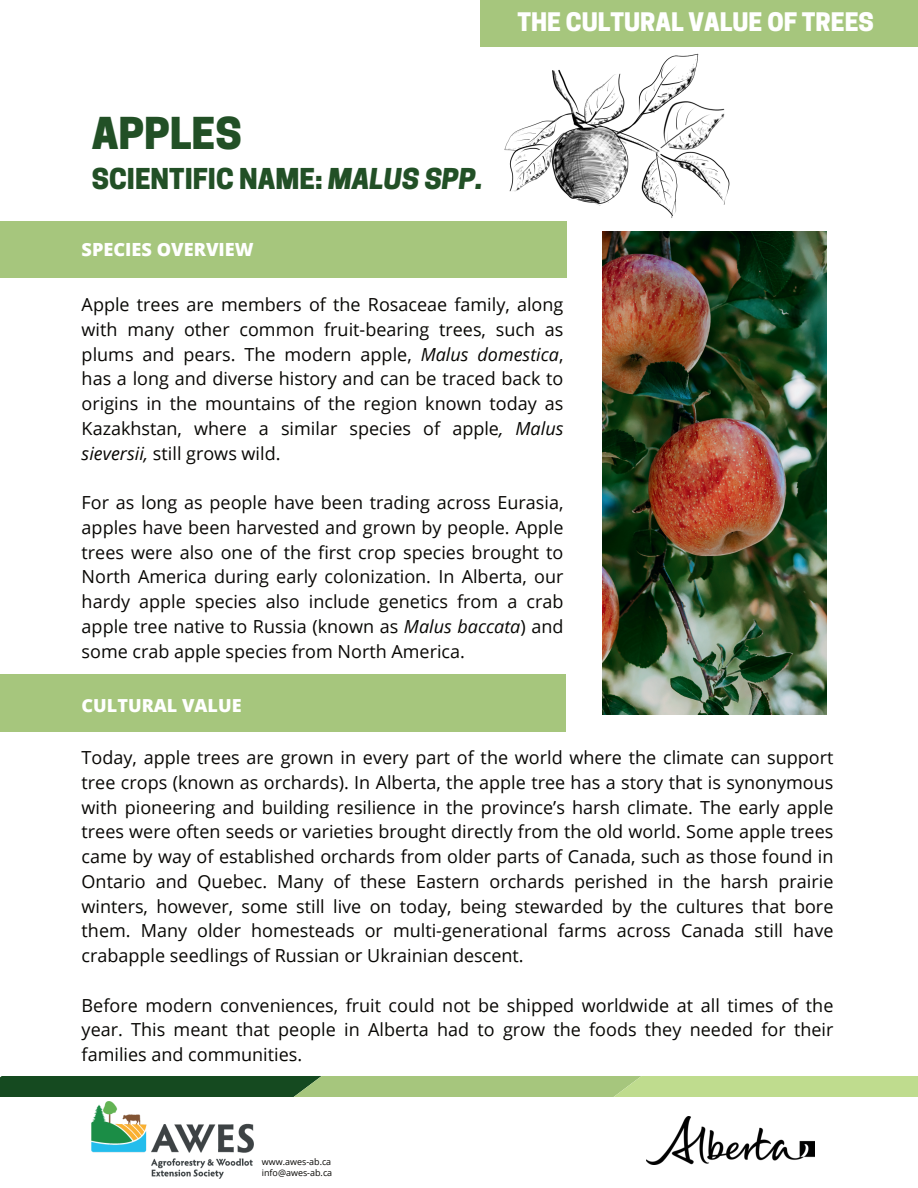
<style>
.page{position:relative;width:918px;height:1188px;background:#fff}
.page>*{position:absolute;margin:0;border:0;box-sizing:border-box;transform-origin:0 0}
.t1{font:800 41.25px "Cooper Hewitt";color:#225026}
.t2{font:800 27px "Cooper Hewitt";color:#225026}
.t3{font:800 24px "Cooper Hewitt";color:#fff}
.t4{font:800 18.15px "Open Sans";color:#fff}
.t5{font:18px/24.8px "Open Sans";color:#080704;text-align:justify}
.t6{font:800 18px "Open Sans";color:#fff}
.t7{font:9px/11.9px "Open Sans";color:#080704}
.s1{font-style:italic}
</style>
<div class="page">
<div style="left:0;top:221px;width:566px;height:57px;background:#a6c67d"></div>
<img style="left:603px;top:231px;width:224px;height:483px">
<div style="left:0;top:675px;width:566px;height:56px;background:#a6c67d"></div>
<img style="left:480px;top:0;width:302px;height:297px">
<div style="left:481px;top:0;width:437px;height:47px;background:#a6c67d"></div>
<img style="left:647px;top:1117px;width:167px;height:47px">
<svg style="left:0;top:1076px;width:918px;height:21px;background:#7da363"></svg>
<img style="left:92px;top:1102px;width:162px;height:76px">
<h1 class="t1" style="left:92px;top:109px;width:152px">APPLES</h1>
<h2 class="t2" style="left:92px;top:162px;width:393px">SCIENTIFIC NAME: <span class="s1">MALUS SPP.</span></h2>
<p class="t4" style="left:82px;top:236px;width:174px">SPECIES OVERVIEW</p>
<h3 class="t3" style="left:517px;top:8px;width:358px">THE CULTURAL VALUE OF TREES</h3>
<p class="t5" style="left:82px;top:292px;width:483px">Apple trees are members of the Rosaceae family, along with many other common fruit-bearing trees, such as plums and pears. The modern apple, <span class="s1">Malus domestica</span>, has a long and diverse history and can be traced back to origins in the mountains of the region known today as Kazakhstan, where a similar species of apple<span class="s1">, Malus sieversii,</span> still grows wild.</p>
<p class="t5" style="left:82px;top:490px;width:483px">For as long as people have been trading across Eurasia, apples have been harvested and grown by people. Apple trees were also one of the first crop species brought to North America during early colonization. In Alberta, our hardy apple species also include genetics from a crab apple tree native to Russia (known as <span class="s1">Malus baccata</span>) and some crab apple species from North America.</p>
<p class="t6" style="left:82px;top:692px;width:162px">CULTURAL VALUE</p>
<p class="t5" style="left:82px;top:745px;width:753px">Today, apple trees are grown in every part of the world where the climate can support tree crops (known as orchards). In Alberta, the apple tree has a story that is synonymous with pioneering and building resilience in the province’s harsh climate. The early apple trees were often seeds or varieties brought directly from the old world. Some apple trees came by way of established orchards from older parts of Canada, such as those found in Ontario and Quebec. Many of these Eastern orchards perished in the harsh prairie winters, however, some still live on today, being stewarded by the cultures that bore them. Many older homesteads or multi-generational farms across Canada still have crabapple seedlings of Russian or Ukrainian descent.</p>
<p class="t5" style="left:82px;top:992px;width:753px">Before modern conveniences, fruit could not be shipped worldwide at all times of the year. This meant that people in Alberta had to grow the foods they needed for their families and communities.</p>
<p class="t7" style="left:262px;top:1155px;width:72px">www.awes-ab.ca info@awes-ab.ca</p>
</div>
